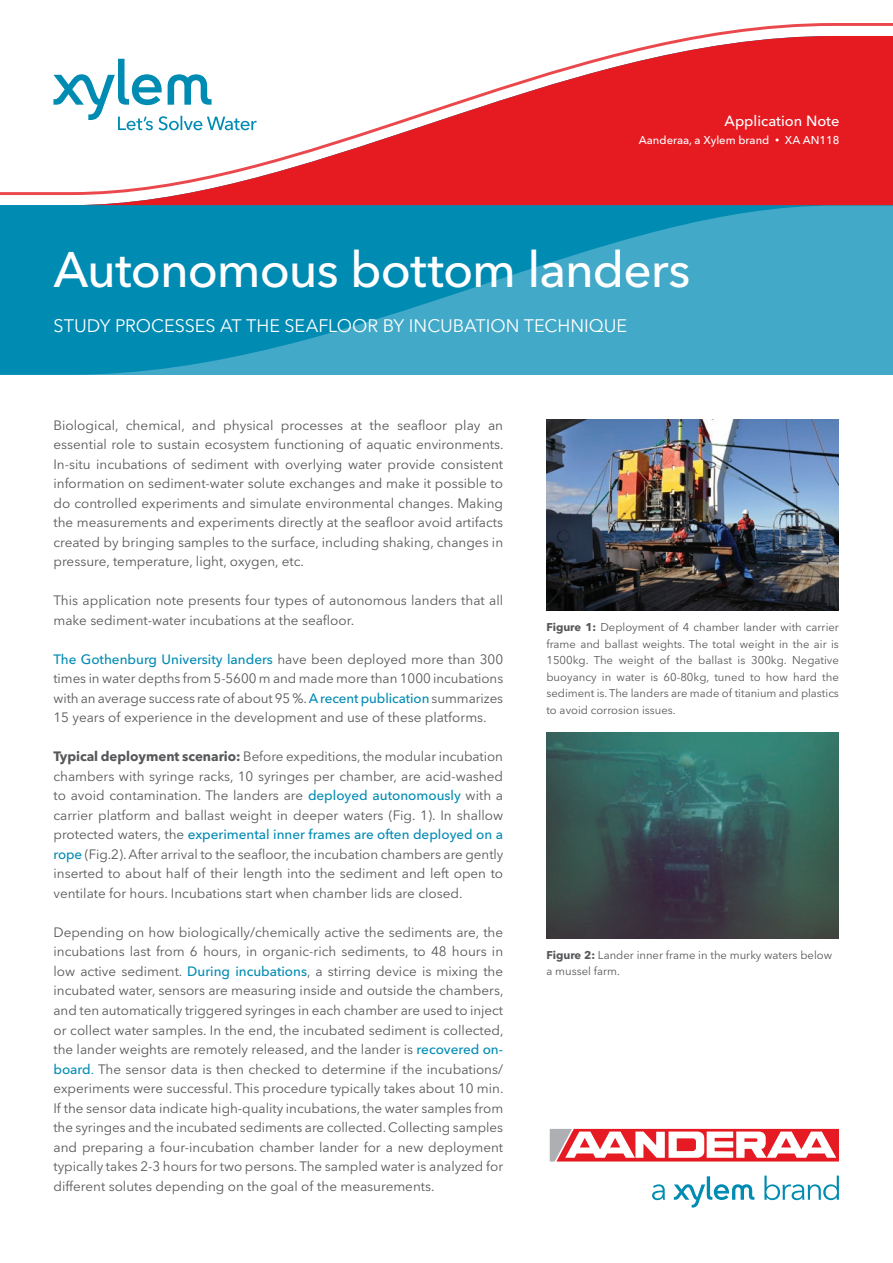
<style>
.page{position:relative;width:893px;height:1263px;background:#fff}
.page>*{position:absolute;margin:0;border:0;box-sizing:border-box;transform-origin:0 0}
.t1{font:500 49.5px "Avenir Next LT Pro";letter-spacing:-.02em;color:#fff}
.t2{font:18px "Avenir Next LT Pro";color:#fff}
.t3{font:500 14.7px "Avenir Next LT Pro";color:#fff}
.t4{font:13.5px/19.5px "Avenir Next LT Pro";color:#57585a;text-align:justify}
.t5{font:11.25px/16.5px "Avenir Next LT Pro";color:#57585a}
.t6{font:500 11.25px "Avenir Next LT Pro";color:#fff}
.s1{font-weight:400;font-size:8.4px}
.s2{font-weight:500;color:#008bb3}
.s3{font-weight:700}
.s4{color:#008bb3}
</style>
<div class="page">
<svg style="left:0;top:205px;width:893px;height:170px;background:#1f99bd"></svg>
<svg style="left:0;top:23px;width:893px;height:172px"></svg>
<svg style="left:71px;top:36px;width:822px;height:170px;fill:#e51b21"></svg>
<svg style="left:550px;top:1129px;width:289px;height:32px"></svg>
<svg style="left:652px;top:1184px;width:13px;height:16px"></svg>
<svg style="left:764px;top:1175px;width:75px;height:25px"></svg>
<svg style="left:674px;top:1176px;width:80px;height:31px"></svg>
<img style="left:546px;top:420px;width:293px;height:190px">
<img style="left:546px;top:732px;width:293px;height:206px">
<p class="t3" style="left:725px;top:112px;width:116px">Application Note</p>
<p class="t6" style="left:639px;top:134px;width:202px">Aanderaa, a Xylem brand <span class="s1">•</span> XA AN118</p>
<h1 class="t1" style="left:53px;top:239px;width:639px">Autonomous bottom landers</h1>
<h2 class="t2" style="left:53px;top:315px;width:575px">STUDY PROCESSES AT THE SEAFLOOR BY INCUBATION TECHNIQUE</h2>
<p class="t4" style="left:53px;top:415px;width:452px">Biological, chemical, and physical processes at the seafloor play an essential role to sustain ecosystem functioning of aquatic environments.<br>In-situ incubations of sediment with overlying water provide consistent information on sediment-water solute exchanges and make it possible to do controlled experiments and simulate environmental changes. Making the measurements and experiments directly at the seafloor avoid artifacts created by bringing samples to the surface, including shaking, changes in pressure, temperature, light, oxygen, etc.</p>
<p class="t4" style="left:53px;top:591px;width:451px">This application note presents four types of autonomous landers that all make sediment-water incubations at the seafloor.</p>
<p class="t4" style="left:53px;top:649px;width:451px"><span class="s2">The Gothenburg University landers</span> have been deployed more than 300 times in water depths from 5-5600 m and made more than 1000 incubations with an average success rate of about 95 %. <span class="s2">A recent publication</span> summarizes 15 years of experience in the development and use of these platforms.</p>
<p class="t4" style="left:53px;top:747px;width:451px"><span class="s3">Typical deployment scenario:</span> Before expeditions, the modular incubation chambers with syringe racks, 10 syringes per chamber, are acid-washed to avoid contamination. The landers are <span class="s2">deployed autonomously</span> with a carrier platform and ballast weight in deeper waters (Fig. 1). In shallow protected waters, the <span class="s2">experimental inner frames are often deployed on a rope</span> (Fig.2). After arrival to the seafloor, the incubation chambers are gently inserted to about half of their length into the sediment and left open to ventilate for hours. Incubations start when chamber lids are closed.</p>
<p class="t4" style="left:53px;top:922px;width:452px">Depending on how biologically/chemically active the sediments are, the incubations last from 6 hours, in organic-rich sediments, to 48 hours in low active sediment. <span class="s2">During incubations</span>, a stirring device is mixing the incubated water, sensors are measuring inside and outside the chambers, and ten automatically triggered syringes in each chamber are used to inject or collect water samples. In the end, the incubated sediment is collected, the lander weights are remotely released, and the lander is <span class="s2">recovered on&shy;board</span><span class="s4">.</span> The sensor data is then checked to determine if the incubations/ experiments were successful. This procedure typically takes about 10 min.<br>If the sensor data indicate high-quality incubations, the water samples from the syringes and the incubated sediments are collected. Collecting samples and preparing a four-incubation chamber lander for a new deployment typically takes 2-3 hours for two persons. The sampled water is analyzed for different solutes depending on the goal of the measurements.</p>
<p class="t5" style="left:546px;top:619px;width:294px;text-align:justify"><span class="s3">Figure 1:</span> Deployment of 4 chamber lander with carrier frame and ballast weights. The total weight in the air is 1500kg. The weight of the ballast is 300kg. Negative buoyancy in water is 60-80kg, tuned to how hard the sediment is. The landers are made of titanium and plastics to avoid corrosion issues.</p>
<p class="t5" style="left:546px;top:947px;width:287px"><span class="s3">Figure 2:</span> Lander inner frame in the murky waters below a mussel farm.</p>
</div>
